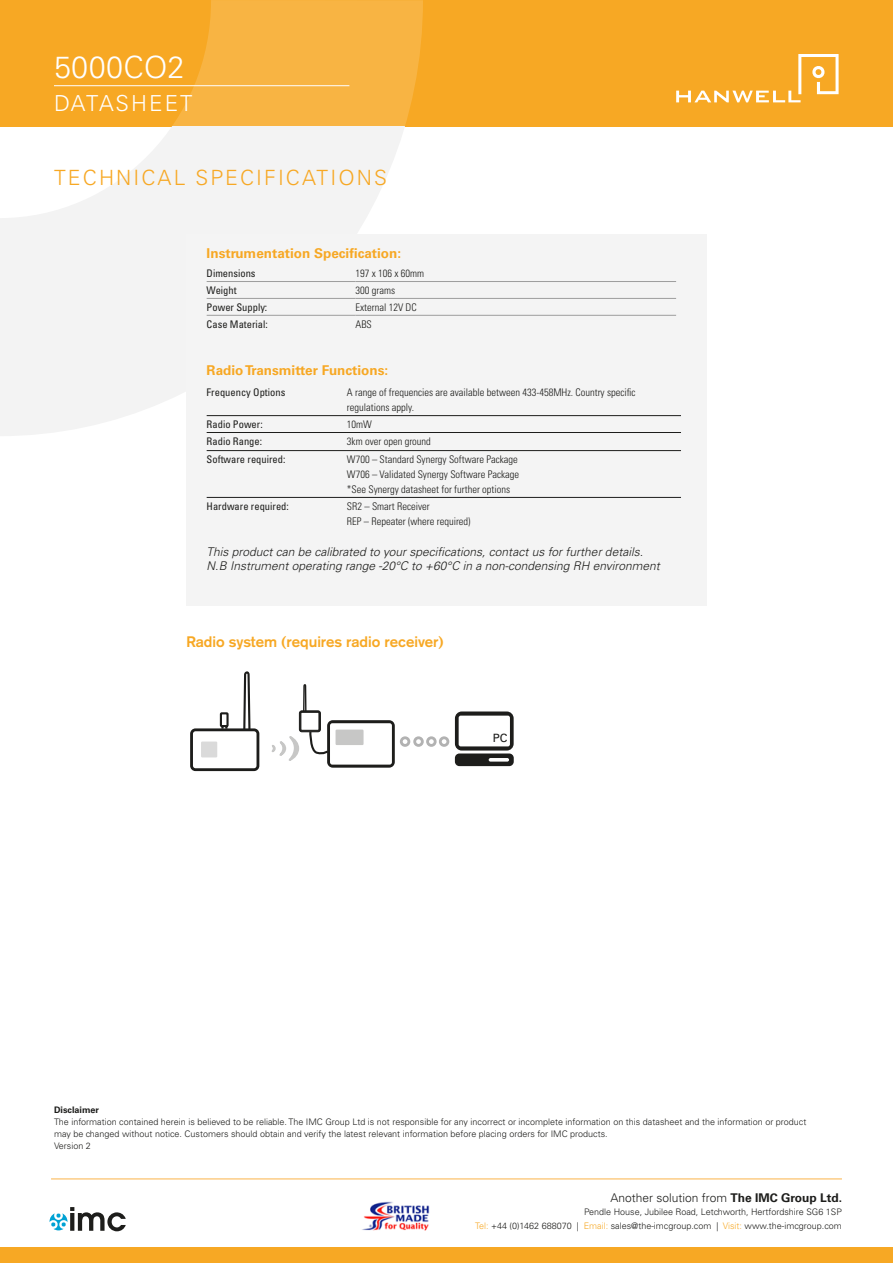
<style>
.page{position:relative;width:893px;height:1263px;background:#fff}
.page>*{position:absolute;margin:0;border:0;box-sizing:border-box;transform-origin:0 0}
.t1{font:300 30.6px "Univers";color:#fff}
.t2{font:300 22.05px "Univers";letter-spacing:.075em;color:#fff}
.t3{font:300 21px "Univers";letter-spacing:.1em;color:#f7a824}
.t4{font:700 15px "Akzidenz Grotesk";color:#f7a824}
.t5{font:700 13.5px "Univers";color:#f7a824}
.t6{font:italic 300 12px/14.4px "Univers";color:#1d1d1b}
.t7{font:300 12px "Univers";color:#1d1d1b}
.t8{font:11.55px "Univers";color:#1d1d1b}
.t9{font:300 condensed 10.5px/15px "Univers";color:#1d1d1b}
.t10{font:condensed 10.5px "Univers";color:#1d1d1b}
.t11{font:300 9px/12px "Univers";color:#1d1d1b;text-align:right}
.t12{font:700 9px "Univers";color:#1d1d1b}
.s1{font-weight:700}
.s2{color:#f7a824}
</style>
<div class="page">
<div style="left:0;top:0;width:893px;height:126px;background:#f7a824"></div>
<svg style="left:676px;top:54px;width:163px;height:48px"></svg>
<svg style="left:54px;top:0;width:369px;height:126px;fill:#f8b443"></svg>
<svg style="left:0;top:126px;width:423px;height:310px;fill:#f3f3f3"></svg>
<div style="left:0;top:1248px;width:893px;height:15px;background:#f7a824"></div>
<img style="left:362px;top:1201px;width:68px;height:30px">
<svg style="left:50px;top:1207px;width:76px;height:24px"></svg>
<hr style="left:51px;top:1178px;width:791px;height:2px;background:#fccc86">
<div style="left:186px;top:344px;width:520px;height:262px;background:#f4f4f4"></div>
<hr style="left:207px;top:415px;width:140px;height:1px;background:#1d1d1b">
<hr style="left:347px;top:415px;width:334px;height:1px;background:#1d1d1b">
<hr style="left:207px;top:432px;width:140px;height:1px;background:#1d1d1b">
<hr style="left:347px;top:432px;width:334px;height:1px;background:#1d1d1b">
<hr style="left:207px;top:450px;width:140px;height:1px;background:#1d1d1b">
<hr style="left:347px;top:450px;width:334px;height:1px;background:#1d1d1b">
<hr style="left:207px;top:497px;width:140px;height:1px;background:#1d1d1b">
<hr style="left:347px;top:497px;width:334px;height:1px;background:#1d1d1b">
<div style="left:186px;top:234px;width:520px;height:130px;background:#f4f4f4"></div>
<hr style="left:207px;top:281px;width:148px;height:1px;background:#9d9d9d">
<hr style="left:355px;top:281px;width:321px;height:1px;background:#9d9d9d">
<hr style="left:207px;top:298px;width:148px;height:1px;background:#9d9d9d">
<hr style="left:355px;top:298px;width:321px;height:1px;background:#9d9d9d">
<hr style="left:207px;top:315px;width:148px;height:1px;background:#9d9d9d">
<hr style="left:355px;top:315px;width:321px;height:1px;background:#9d9d9d">
<div style="left:190px;top:728px;width:69px;height:43px;border:3px solid #1d1d1b;border-radius:4px"></div>
<svg style="left:192px;top:671px;width:66px;height:100px"></svg>
<svg style="left:271px;top:684px;width:243px;height:84px"></svg>
<h1 class="t1" style="left:54px;top:49px;width:132px">5000CO2</h1>
<h2 class="t2" style="left:54px;top:89px;width:140px">DATASHEET</h2>
<h3 class="t3" style="left:54px;top:165px;width:334px">TECHNICAL SPECIFICATIONS</h3>
<h3 class="t5" style="left:207px;top:246px;width:196px">Instrumentation Specification:</h3>
<p class="t10" style="left:207px;top:267px;width:50px">Dimensions</p>
<p class="t9" style="left:355px;top:266px;width:70px">197 x 106 x 60mm</p>
<p class="t10" style="left:207px;top:284px;width:32px">Weight</p>
<p class="t9" style="left:355px;top:283px;width:41px">300 grams</p>
<p class="t10" style="left:207px;top:301px;width:62px">Power Supply:</p>
<p class="t9" style="left:355px;top:300px;width:63px">External 12V DC</p>
<p class="t10" style="left:207px;top:318px;width:63px">Case Material:</p>
<p class="t9" style="left:355px;top:317px;width:18px">ABS</p>
<h3 class="t5" style="left:207px;top:363px;width:183px">Radio Transmitter Functions:</h3>
<p class="t10" style="left:207px;top:386px;width:80px">Frequency Options</p>
<p class="t9" style="left:347px;top:385px;width:290px">A range of frequencies are available between 433-458MHz. Country specific regulations apply.</p>
<p class="t10" style="left:207px;top:418px;width:57px">Radio Power:</p>
<p class="t9" style="left:347px;top:417px;width:27px">10mW</p>
<p class="t10" style="left:207px;top:435px;width:57px">Radio Range:</p>
<p class="t9" style="left:347px;top:434px;width:85px">3km over open ground</p>
<p class="t10" style="left:207px;top:453px;width:80px">Software required:</p>
<p class="t9" style="left:347px;top:452px;width:174px">W700 – Standard Synergy Software Package<br>W706 – Validated Synergy Software Package *See Synergy datasheet for further options</p>
<p class="t10" style="left:207px;top:500px;width:84px">Hardware required:</p>
<p class="t9" style="left:347px;top:499px;width:125px">SR2 – Smart Receiver<br>REP – Repeater (where required)</p>
<h3 class="t6" style="left:207px;top:544px;width:455px">This product can be calibrated to your specifications, contact us for further details.<br>N.B Instrument operating range -20°C to +60°C in a non-condensing RH environment</h3>
<h3 class="t4" style="left:186px;top:632px;width:259px">Radio system (requires radio receiver)</h3>
<p class="t8" style="left:493px;top:731px;width:16px">PC</p>
<p class="t12" style="left:54px;top:1105px;width:47px">Disclaimer</p>
<p class="t11" style="left:54px;top:1116px;width:754px;text-align:left">The information contained herein is believed to be reliable. The IMC Group Ltd is not responsible for any incorrect or incomplete information on this datasheet and the information or product may be changed without notice. Customers should obtain and verify the latest relevant information before placing orders for IMC products.<br>Version 2</p>
<h3 class="t7" style="left:610px;top:1190px;width:233px">Another solution from <span class="s1">The IMC Group Ltd.</span></h3>
<p class="t11" style="left:475px;top:1205px;width:368px;line-height:13.5px">Pendle House, Jubilee Road, Letchworth, Hertfordshire SG6 1SP<br><span class="s2">Tel:</span> +44 (0)1462 688070 | <span class="s2">Email:</span> sales@the-imcgroup.com | <span class="s2">Visit:</span> www.the-imcgroup.com</p>
</div>
